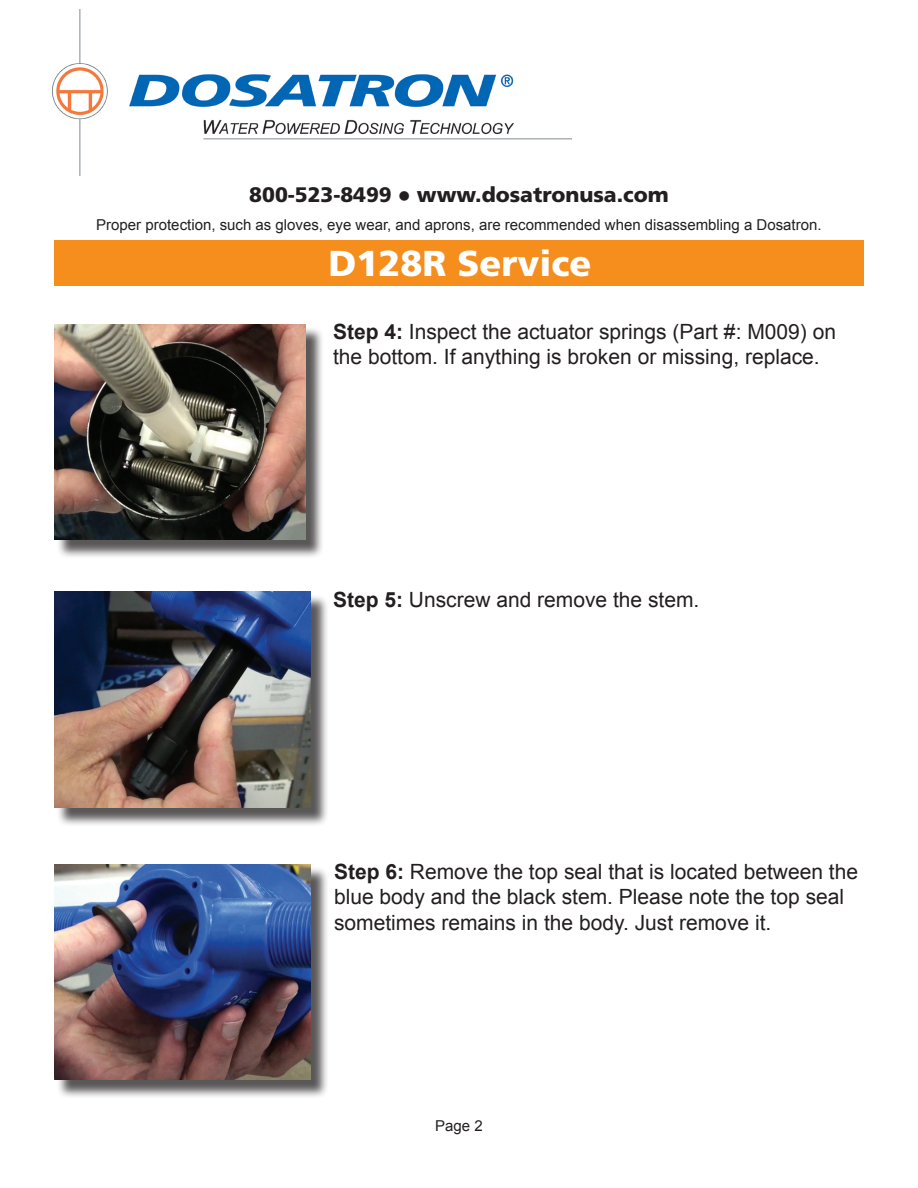
<style>
.page{position:relative;width:918px;height:1188px;background:#fff}
.page>*{position:absolute;margin:0;border:0;box-sizing:border-box;transform-origin:0 0}
.t1{font:900 36px "Frutiger";color:#fff}
.t2{font:21px/25.2px "Arial";color:#231f20}
.t3{font:900 21px "Frutiger";color:#231f20}
.t4{font:15px "Arial";color:#231f20}
.s1{font-weight:700}
</style>
<div class="page">
<img style="left:52px;top:10px;width:519px;height:165px">
<div style="left:56px;top:326px;width:269px;height:232px;background:#231f20;opacity:.75"></div>
<img style="left:54px;top:324px;width:252px;height:216px">
<div style="left:54px;top:240px;width:810px;height:46px;background:#f68e1e"></div>
<div style="left:56px;top:594px;width:273px;height:232px;background:#231f20;opacity:.75"></div>
<img style="left:54px;top:592px;width:257px;height:216px">
<div style="left:56px;top:866px;width:273px;height:232px;background:#231f20;opacity:.75"></div>
<img style="left:54px;top:864px;width:257px;height:216px">
<p class="t3" style="left:249px;top:182px;width:421px">800-523-8499 ● www.dosatronusa.com</p>
<p class="t4" style="left:96px;top:215px;width:727px">Proper protection, such as gloves, eye wear, and aprons, are recommended when disassembling a Dosatron.</p>
<h1 class="t1" style="left:328px;top:242px;width:265px">D128R Service</h1>
<p class="t2" style="left:333px;top:320px;width:505px"><span class="s1">Step 4:</span> Inspect the actuator springs (Part #: M009) on the bottom. If anything is broken or missing, replace.</p>
<p class="t2" style="left:333px;top:587px;width:368px"><span class="s1">Step 5:</span> Unscrew and remove the stem.</p>
<p class="t2" style="left:334px;top:860px;width:526px"><span class="s1">Step 6:</span> Remove the top seal that is located between the blue body and the black stem. Please note the top seal sometimes remains in the body. Just remove it.</p>
<p class="t4" style="left:435px;top:1116px;width:49px">Page 2</p>
</div>
